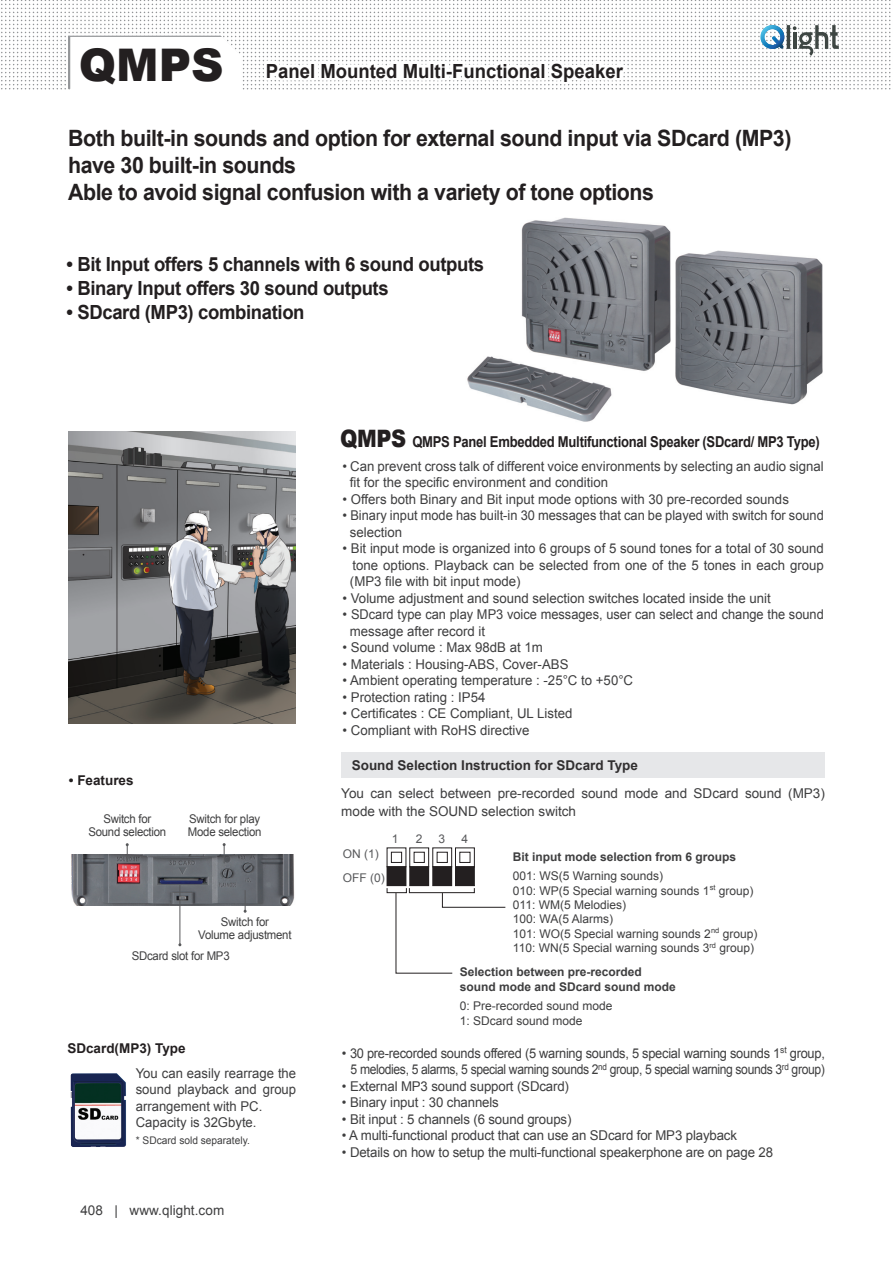
<style>
.page{position:relative;width:893px;height:1263px;background:#fff}
.page>*{position:absolute;margin:0;border:0;box-sizing:border-box;transform-origin:0 0}
.t1{font:900 45px "Arial";color:#231f20}
.t2{font:700 22.5px/27px "Arial";letter-spacing:-.02em;color:#231f20;scale:.95 1}
.t3{font:700 19.5px "Arial";letter-spacing:-.02em;color:#231f20;scale:.95 1}
.t4{font:700 19.5px "Arial";color:#231f20;scale:.95 1}
.t5{font:700 15px "Arial";letter-spacing:-.02em;color:#231f20;scale:.87 1}
.t6{font:13.5px/16.5px "Arial";color:#3e3e3f}
.t7{font:13.5px/16.5px "Arial";letter-spacing:-.03em;color:#3e3e3f;text-align:right}
.t8{font:700 13.5px "Arial";color:#312f30}
.t9{font:700 13.5px "Arial";color:#231f20}
.t10{font:12px/14.4px "Arial";color:#3e3e3f}
.t11{font:12px/12.8px "Arial";letter-spacing:-.02em;color:#3e3e3f;text-align:center;scale:.95 1}
.t12{font:700 12px/14.4px "Arial";color:#3e3e3f}
.t13{font:12px/24px "Arial";color:#57585a}
.t14{font:10.5px "Arial";color:#3e3e3f}
.s1{font-weight:900;font-size:24px}
</style>
<div class="page">
<img style="left:1px;top:0;width:890px;height:90px">
<svg style="left:760px;top:25px;width:79px;height:31px"></svg>
<img style="left:676px;top:250px;width:147px;height:154px">
<div style="left:387px;top:866px;width:19px;height:20px;border:1px solid #231f20"></div>
<div style="left:391px;top:852px;width:11px;height:11px;border:1px solid #231f20"></div>
<div style="left:387px;top:867px;width:19px;height:19px;background:#231f20"></div>
<div style="left:432px;top:847px;width:20px;height:20px;border:1px solid #231f20"></div>
<div style="left:432px;top:866px;width:20px;height:20px;border:1px solid #231f20"></div>
<div style="left:437px;top:852px;width:11px;height:11px;border:1px solid #231f20"></div>
<div style="left:433px;top:867px;width:19px;height:19px;background:#231f20"></div>
<div style="left:409px;top:847px;width:20px;height:20px;border:1px solid #231f20"></div>
<div style="left:409px;top:866px;width:20px;height:20px;border:1px solid #231f20"></div>
<div style="left:414px;top:852px;width:11px;height:11px;border:1px solid #231f20"></div>
<div style="left:410px;top:867px;width:19px;height:19px;background:#231f20"></div>
<div style="left:455px;top:847px;width:20px;height:20px;border:1px solid #231f20"></div>
<div style="left:455px;top:866px;width:20px;height:20px;border:1px solid #231f20"></div>
<div style="left:459px;top:852px;width:11px;height:11px;border:1px solid #231f20"></div>
<div style="left:455px;top:867px;width:19px;height:19px;background:#231f20"></div>
<div style="left:387px;top:888px;width:20px;height:5px;border:1px solid #231f20"></div>
<svg style="left:395px;top:892px;width:111px;height:82px"></svg>
<div style="left:341px;top:752px;width:484px;height:25px;background:#e6e7e9"></div>
<img style="left:70px;top:1073px;width:56px;height:74px">
<img style="left:467px;top:217px;width:204px;height:205px">
<img style="left:71px;top:855px;width:224px;height:50px">
<svg style="left:126px;top:843px;width:3px;height:19px"></svg>
<hr style="left:180px;top:885px;width:1px;height:60px;background:#57585a">
<svg style="left:223px;top:843px;width:3px;height:20px"></svg>
<svg style="left:244px;top:890px;width:3px;height:23px"></svg>
<img style="left:68px;top:432px;width:228px;height:291px">
<svg style="left:68px;top:36px;width:173px;height:54px"></svg>
<svg style="left:261px;top:16px;width:369px;height:74px"></svg>
<h1 class="t1" style="left:79px;top:32px;width:146px">QMPS</h1>
<h3 class="t4" style="left:266px;top:58px;width:377px">Panel Mounted Multi-Functional Speaker</h3>
<h2 class="t2" style="left:68px;top:125px;width:763px">Both built-in sounds and option for external sound input via SDcard (MP3) have 30 built-in sounds<br>Able to avoid signal confusion with a variety of tone options</h2>
<h3 class="t3" style="left:67px;top:251px;width:441px">• Bit Input offers 5 channels with 6 sound outputs</h3>
<h3 class="t3" style="left:67px;top:275px;width:341px">• Binary Input offers 30 sound outputs</h3>
<h3 class="t3" style="left:67px;top:299px;width:252px">• SDcard (MP3) combination</h3>
<p class="t5" style="left:340px;top:432px;width:553px"><span class="s1">QMPS</span> QMPS Panel Embedded Multifunctional Speaker (SDcard/ MP3 Type)</p>
<p class="t6" style="left:350px;top:458px;width:475px;text-indent:-7px">• Can prevent cross talk of different voice environments by selecting an audio signal fit for the specific environment and condition</p>
<p class="t6" style="left:343px;top:491px;width:448px">• Offers both Binary and Bit input mode options with 30 pre-recorded sounds</p>
<p class="t6" style="left:350px;top:507px;width:475px;text-indent:-7px">• Binary input mode has built-in 30 messages that can be played with switch for sound selection</p>
<p class="t6" style="left:350px;top:540px;width:475px;text-align:justify;text-indent:-7px">• Bit input mode is organized into 6 groups of 5 sound tones for a total of 30 sound tone options. Playback can be selected from one of the 5 tones in each group (MP3 file with bit input mode)</p>
<p class="t6" style="left:343px;top:590px;width:430px">• Volume adjustment and sound selection switches located inside the unit</p>
<p class="t6" style="left:350px;top:606px;width:475px;text-indent:-7px">• SDcard type can play MP3 voice messages, user can select and change the sound message after record it</p>
<p class="t6" style="left:343px;top:639px;width:202px">• Sound volume : Max 98dB at 1m</p>
<p class="t6" style="left:343px;top:656px;width:227px">• Materials : Housing-ABS, Cover-ABS</p>
<p class="t6" style="left:343px;top:672px;width:292px">• Ambient operating temperature : -25°C to +50°C</p>
<p class="t6" style="left:343px;top:689px;width:144px">• Protection rating : IP54</p>
<p class="t6" style="left:343px;top:705px;width:231px">• Certificates : CE Compliant, UL Listed</p>
<p class="t6" style="left:343px;top:722px;width:188px">• Compliant with RoHS directive</p>
<p class="t9" style="left:69px;top:771px;width:66px">• Features</p>
<p class="t11" style="left:88px;top:813px;width:84px">Switch for<br>Sound selection</p>
<p class="t11" style="left:188px;top:813px;width:79px;text-align:left">Switch for play<br>Mode selection</p>
<p class="t11" style="left:198px;top:915px;width:100px">Switch for<br>Volume adjustment</p>
<p class="t11" style="left:132px;top:949px;width:105px">SDcard slot for MP3</p>
<p class="t8" style="left:352px;top:756px;width:288px">Sound Selection Instruction for SDcard Type</p>
<p class="t6" style="left:341px;top:784px;width:485px;line-height:18px">You can select between pre-recorded sound mode and SDcard sound (MP3) mode with the SOUND selection switch</p>
<p class="t12" style="left:513px;top:850px;width:225px">Bit input mode selection from 6 groups</p>
<p class="t10" style="left:513px;top:869px;width:246px">001: WS(5 Warning sounds)<br>010: WP(5 Special warning sounds 1<sup>st</sup> group)<br>011: WM(5 Melodies)<br>100: WA(5 Alarms)<br>101: WO(5 Special warning sounds 2<sup>nd</sup> group)<br>110: WN(5 Special warning sounds 3<sup>rd</sup> group)</p>
<p class="t12" style="left:460px;top:965px;width:218px">Selection between pre-recorded sound mode and SDcard sound mode</p>
<p class="t10" style="left:460px;top:999px;width:154px">0: Pre-recorded sound mode<br>1: SDcard sound mode</p>
<p class="t13" style="left:392px;top:827px;width:8px">1</p>
<p class="t13" style="left:416px;top:827px;width:8px">2</p>
<p class="t13" style="left:438px;top:827px;width:8px">3</p>
<p class="t13" style="left:462px;top:827px;width:8px">4</p>
<p class="t13" style="left:343px;top:842px;width:43px">ON (1)<br>OFF (0)</p>
<p class="t9" style="left:67px;top:1039px;width:120px">SDcard(MP3) Type</p>
<p class="t7" style="left:342px;top:1045px;width:485px">• 30 pre-recorded sounds offered (5 warning sounds, 5 special warning sounds 1<sup>st</sup> group,<br>5 melodies, 5 alarms, 5 special warning sounds 2<sup>nd</sup> group, 5 special warning sounds 3<sup>rd</sup> group)</p>
<p class="t6" style="left:342px;top:1078px;width:229px">• External MP3 sound support (SDcard)</p>
<p class="t6" style="left:342px;top:1094px;width:159px">• Binary input : 30 channels</p>
<p class="t6" style="left:342px;top:1111px;width:231px">• Bit input : 5 channels (6 sound groups)</p>
<p class="t6" style="left:342px;top:1127px;width:397px">• A multi-functional product that can use an SDcard for MP3 playback</p>
<p class="t6" style="left:342px;top:1144px;width:433px">• Details on how to setup the multi-functional speakerphone are on page 28</p>
<p class="t6" style="left:136px;top:1065px;width:162px">You can easily rearrage the sound playback and group arrangement with PC.<br>Capacity is 32Gbyte.</p>
<p class="t14" style="left:136px;top:1133px;width:116px">* SDcard sold separately.</p>
<p class="t6" style="left:80px;top:1202px;width:145px">408 | www.qlight.com</p>
</div>
